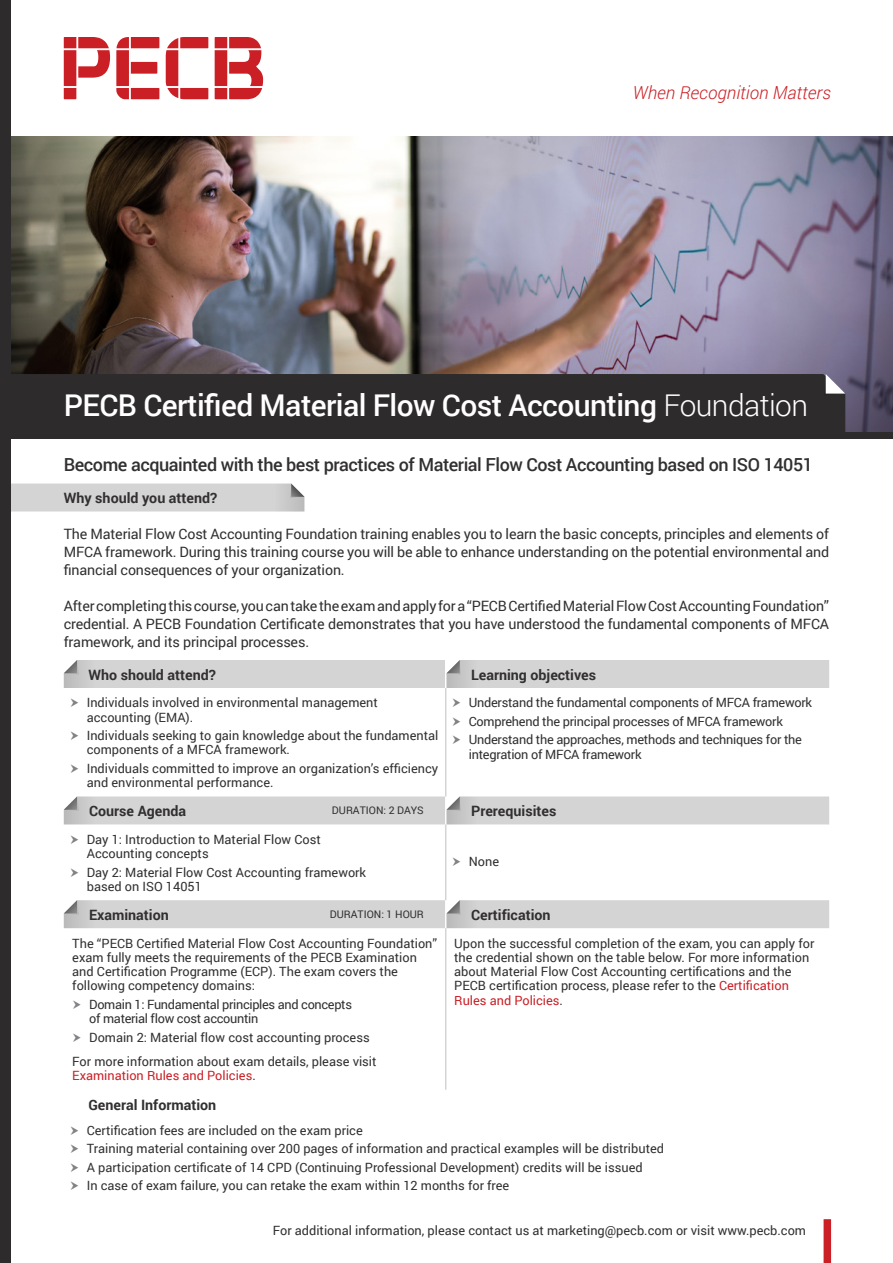
<style>
.page{position:relative;width:893px;height:1263px;background:#fff}
.page>*{position:absolute;margin:0;border:0;box-sizing:border-box;transform-origin:0 0}
.t1{font:500 30px "Roboto";letter-spacing:-.02em;color:#fff}
.t2{font:500 18px "Roboto";letter-spacing:-.025em;color:#312f30}
.t3{font:italic 300 18px "Roboto";color:#ca2026}
.t4{font:14.25px/18px "Roboto";letter-spacing:-.01em;color:#312f30;text-align:justify}
.t5{font:700 14.25px "Roboto";color:#312f30}
.Bullet{font:12.75px/14.2px "Roboto";color:#312f30}
.Bullet-2{font:12.75px/14.2px "Roboto";letter-spacing:-.02em;color:#312f30}
.Bullet-3{font:12.75px/14.2px "Roboto";letter-spacing:-.025em;color:#312f30}
.t6{font:10.5px "Roboto";color:#312f30}
.s1{font-weight:300}
.s2{color:#ca2026}
</style>
<div class="page">
<img style="left:11px;top:136px;width:882px;height:297px">
<svg style="left:116px;top:37px;width:43px;height:62px"></svg>
<svg style="left:166px;top:37px;width:42px;height:62px"></svg>
<svg style="left:215px;top:37px;width:48px;height:62px"></svg>
<svg style="left:64px;top:37px;width:46px;height:62px"></svg>
<div style="left:824px;top:1219px;width:7px;height:44px;background:#ca2026"></div>
<svg style="left:11px;top:483px;width:293px;height:28px;background:#d4d3d4"></svg>
<hr style="left:445px;top:688px;width:1px;height:108px;background:#d5d4d5">
<div style="left:64px;top:660px;width:765px;height:28px;background:#d5d4d5"></div>
<hr style="left:445px;top:824px;width:1px;height:76px;background:#d5d4d5">
<svg style="left:64px;top:796px;width:765px;height:28px;background:#d4d3d4"></svg>
<hr style="left:445px;top:928px;width:1px;height:162px;background:#d5d4d5">
<svg style="left:64px;top:900px;width:765px;height:28px;background:#d4d3d4"></svg>
<div style="left:0;top:0;width:11px;height:1263px;background:#2e2b2c"></div>
<div style="left:11px;top:374px;width:834px;height:59px;background:#2e2b2c"></div>
<svg style="left:824px;top:374px;width:21px;height:21px"></svg>
<div style="left:0;top:433px;width:893px;height:6px;background:#2e2b2c"></div>
<p class="t3" style="left:633px;top:81px;width:200px">When Recognition Matters</p>
<p class="t1" style="left:64px;top:384px;width:746px">PECB Certified Material Flow Cost Accounting <span class="s1">Foundation</span></p>
<p class="t2" style="left:64px;top:452px;width:751px">Become acquainted with the best practices of Material Flow Cost Accounting based on ISO 14051</p>
<p class="t5" style="left:64px;top:488px;width:155px">Why should you attend?</p>
<p class="t4" style="left:64px;top:525px;width:767px">The Material Flow Cost Accounting Foundation training enables you to learn the basic concepts, principles and elements of MFCA framework. During this training course you will be able to enhance understanding on the potential environmental and financial consequences of your organization.</p>
<p class="t4" style="left:64px;top:597px;width:767px">After completing this course, you can take the exam and apply for a “PECB Certified Material Flow Cost Accounting Foundation” credential. A PECB Foundation Certificate demonstrates that you have understood the fundamental components of MFCA framework, and its principal processes.</p>
<p class="t5" style="left:88px;top:664px;width:129px">Who should attend?</p>
<p class="t5" style="left:471px;top:664px;width:127px">Learning objectives</p>
<p class="Bullet" style="left:87px;top:695px;width:293px">Individuals involved in environmental management accounting (EMA).</p>
<p class="Bullet" style="left:87px;top:728px;width:353px">Individuals seeking to gain knowledge about the fundamental components of a MFCA framework.</p>
<p class="Bullet" style="left:87px;top:761px;width:353px">Individuals committed to improve an organization’s efficiency and environmental performance.</p>
<p class="Bullet-2" style="left:469px;top:695px;width:345px">Understand the fundamental components of MFCA framework</p>
<p class="Bullet-2" style="left:469px;top:714px;width:316px">Comprehend the principal processes of MFCA framework</p>
<p class="Bullet-2" style="left:469px;top:732px;width:335px">Understand the approaches, methods and techniques for the integration of MFCA framework</p>
<p class="t5" style="left:89px;top:801px;width:99px">Course Agenda</p>
<p class="t6" style="left:332px;top:803px;width:93px">DURATION: 2 DAYS</p>
<p class="t5" style="left:471px;top:801px;width:87px">Prerequisites</p>
<p class="Bullet" style="left:87px;top:832px;width:236px">Day 1: Introduction to Material Flow Cost<br>Accounting concepts</p>
<p class="Bullet" style="left:87px;top:864px;width:281px">Day 2: Material Flow Cost Accounting framework based on ISO 14051</p>
<p class="Bullet" style="left:469px;top:853px;width:32px">None</p>
<p class="t5" style="left:89px;top:904px;width:81px">Examination</p>
<p class="t6" style="left:330px;top:907px;width:96px">DURATION: 1 HOUR</p>
<p class="t5" style="left:471px;top:904px;width:81px">Certification</p>
<p class="Bullet" style="left:72px;top:935px;width:366px">The “PECB Certified Material Flow Cost Accounting Foundation” exam fully meets the requirements of the PECB Examination and Certification Programme (ECP). The exam covers the following competency domains:</p>
<p class="Bullet-3" style="left:89px;top:997px;width:264px">Domain 1: Fundamental principles and concepts of material flow cost accountin</p>
<p class="Bullet" style="left:89px;top:1029px;width:282px">Domain 2: Material flow cost accounting process</p>
<p class="Bullet" style="left:72px;top:1054px;width:306px">For more information about exam details, please visit<br><span class="s2">Examination Rules and Policies</span>.</p>
<p class="t5" style="left:88px;top:1095px;width:129px">General Information</p>
<p class="Bullet" style="left:454px;top:935px;width:362px">Upon the successful completion of the exam, you can apply for the credential shown on the table below. For more information about Material Flow Cost Accounting certifications and the PECB certification process, please refer to the <span class="s2">Certification Rules and Policies</span>.</p>
<p class="Bullet" style="left:87px;top:1122px;width:277px">Certification fees are included on the exam price</p>
<p class="Bullet" style="left:87px;top:1141px;width:579px">Training material containing over 200 pages of information and practical examples will be distributed</p>
<p class="Bullet" style="left:87px;top:1159px;width:557px">A participation certificate of 14 CPD (Continuing Professional Development) credits will be issued</p>
<p class="Bullet" style="left:87px;top:1178px;width:424px">In case of exam failure, you can retake the exam within 12 months for free</p>
<p class="Bullet" style="left:273px;top:1223px;width:535px">For additional information, please contact us at marketing@pecb.com or visit www.pecb.com</p>
</div>
